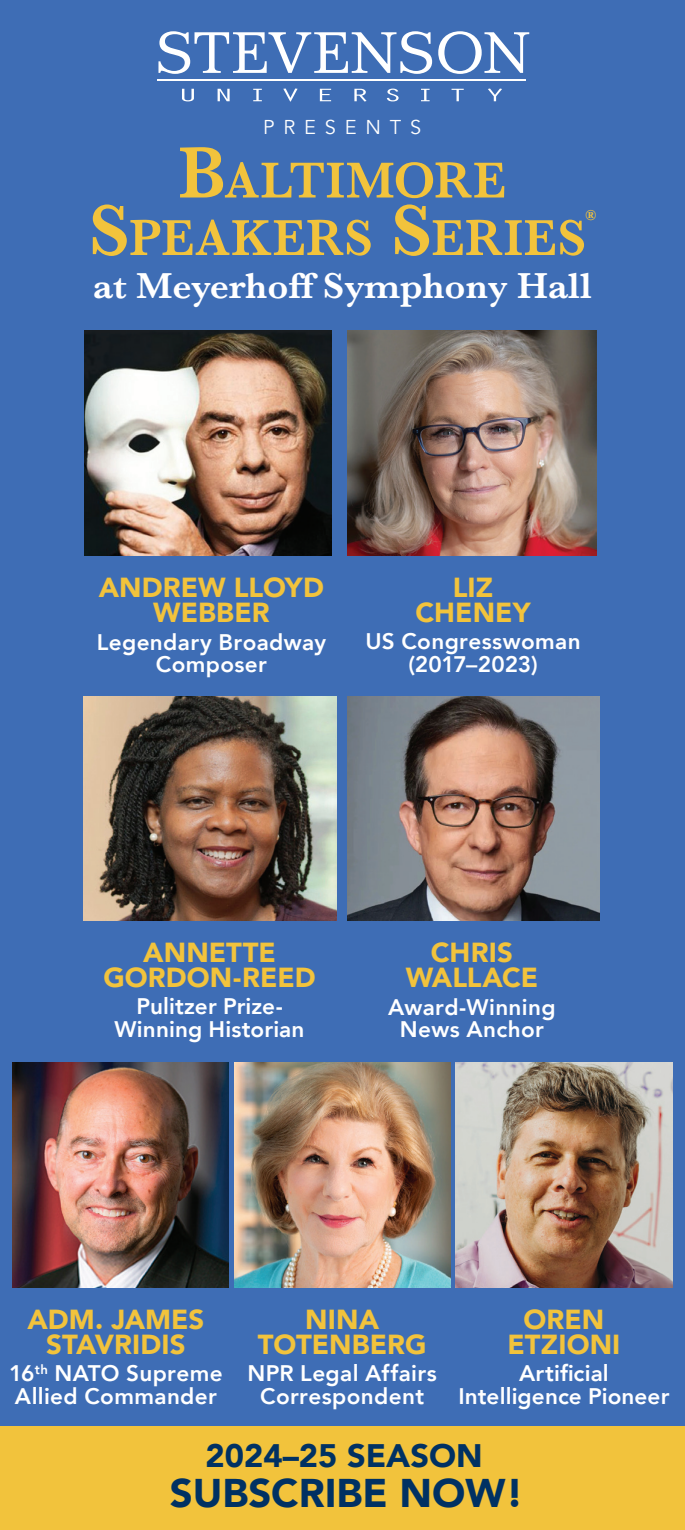
<style>
.page{position:relative;width:685px;height:1530px;background:#fff}
.page>*{position:absolute;margin:0;border:0;box-sizing:border-box;transform-origin:0 0}
.t1{font:600 52.5px/57.5px "Baskerville";letter-spacing:.015em;color:#f2c33c;text-align:center;scale:.96 1}
.t2{font:900 40px "Avenir";color:#003163}
.t3{font:600 37.5px "Baskerville";color:#fff}
.t4{font:900 32.5px "Avenir";color:#003163}
.t5{font:900 27.5px/25px "Avenir";letter-spacing:.005em;color:#f2c33c;text-align:center}
.t6{font:800 22.5px/22.5px "Avenir";letter-spacing:.015em;color:#fff;text-align:center}
.t7{font:20px "Avenir";letter-spacing:.44em;color:#fff}
.t8{font:600 15px "Baskerville";color:#f2c33c;scale:.96 1}
.s1{font-size:75px}
</style>
<div class="page">
<div style="left:0;top:0;width:684px;height:1430px;background:#3e6db5"></div>
<svg style="left:182px;top:89px;width:12px;height:12px"></svg>
<svg style="left:217px;top:89px;width:12px;height:12px"></svg>
<svg style="left:253px;top:89px;width:8px;height:12px"></svg>
<svg style="left:283px;top:89px;width:14px;height:13px"></svg>
<svg style="left:319px;top:89px;width:12px;height:12px"></svg>
<svg style="left:354px;top:89px;width:12px;height:13px"></svg>
<svg style="left:386px;top:89px;width:12px;height:12px"></svg>
<svg style="left:421px;top:89px;width:8px;height:12px"></svg>
<svg style="left:451px;top:89px;width:12px;height:12px"></svg>
<svg style="left:488px;top:89px;width:13px;height:12px"></svg>
<svg style="left:158px;top:31px;width:274px;height:43px"></svg>
<svg style="left:438px;top:31px;width:91px;height:43px"></svg>
<hr style="left:157px;top:80px;width:369px;height:1px;background:#fff">
<div style="left:0;top:1427px;width:684px;height:103px;background:#f2c33c"></div>
<img style="left:84px;top:696px;width:252px;height:225px">
<img style="left:347px;top:696px;width:252px;height:225px">
<img style="left:85px;top:331px;width:246px;height:225px">
<img style="left:12px;top:1062px;width:216px;height:225px">
<img style="left:234px;top:1062px;width:216px;height:225px">
<img style="left:455px;top:1062px;width:216px;height:225px">
<img style="left:347px;top:331px;width:249px;height:225px">
<p class="t7" style="left:263px;top:116px;width:159px">PRESENTS</p>
<h1 class="t1" style="left:88px;top:151px;width:519px"><span class="s1">B</span>ALTIMORE<br><span class="s1">S</span>PEAKERS <span class="s1">S</span>ERIES</h1>
<p class="t8" style="left:585px;top:205px;width:12px">®</p>
<h3 class="t3" style="left:93px;top:259px;width:500px">at Meyerhoff Symphony Hall</h3>
<p class="t5" style="left:99px;top:575px;width:226px">ANDREW LLOYD<br>WEBBER</p>
<p class="t6" style="left:97px;top:631px;width:230px">Legendary Broadway<br>Composer</p>
<p class="t5" style="left:415px;top:574px;width:116px">LIZ<br>CHENEY</p>
<p class="t6" style="left:365px;top:630px;width:216px">US Congresswoman (2017–2023)</p>
<p class="t5" style="left:103px;top:939px;width:213px">ANNETTE<br>GORDON-REED</p>
<p class="t6" style="left:114px;top:995px;width:191px">Pulitzer Prize-<br>Winning Historian</p>
<p class="t5" style="left:405px;top:940px;width:134px">CHRIS<br>WALLACE</p>
<p class="t6" style="left:388px;top:996px;width:169px">Award-Winning<br>News Anchor</p>
<p class="t5" style="left:27px;top:1306px;width:178px">ADM. JAMES<br>STAVRIDIS</p>
<p class="t6" style="left:9px;top:1362px;width:215px;text-align:left">16<sup>th</sup> NATO Supreme<br>Allied Commander</p>
<p class="t5" style="left:258px;top:1306px;width:170px">NINA<br>TOTENBERG</p>
<p class="t6" style="left:247px;top:1362px;width:191px">NPR Legal Affairs<br>Correspondent</p>
<p class="t5" style="left:507px;top:1306px;width:114px">OREN<br>ETZIONI</p>
<p class="t6" style="left:458px;top:1362px;width:212px">Artificial<br>Intelligence Pioneer</p>
<h3 class="t4" style="left:205px;top:1428px;width:278px">2024–25 SEASON</h3>
<h2 class="t2" style="left:169px;top:1459px;width:355px">SUBSCRIBE NOW!</h2>
</div>
